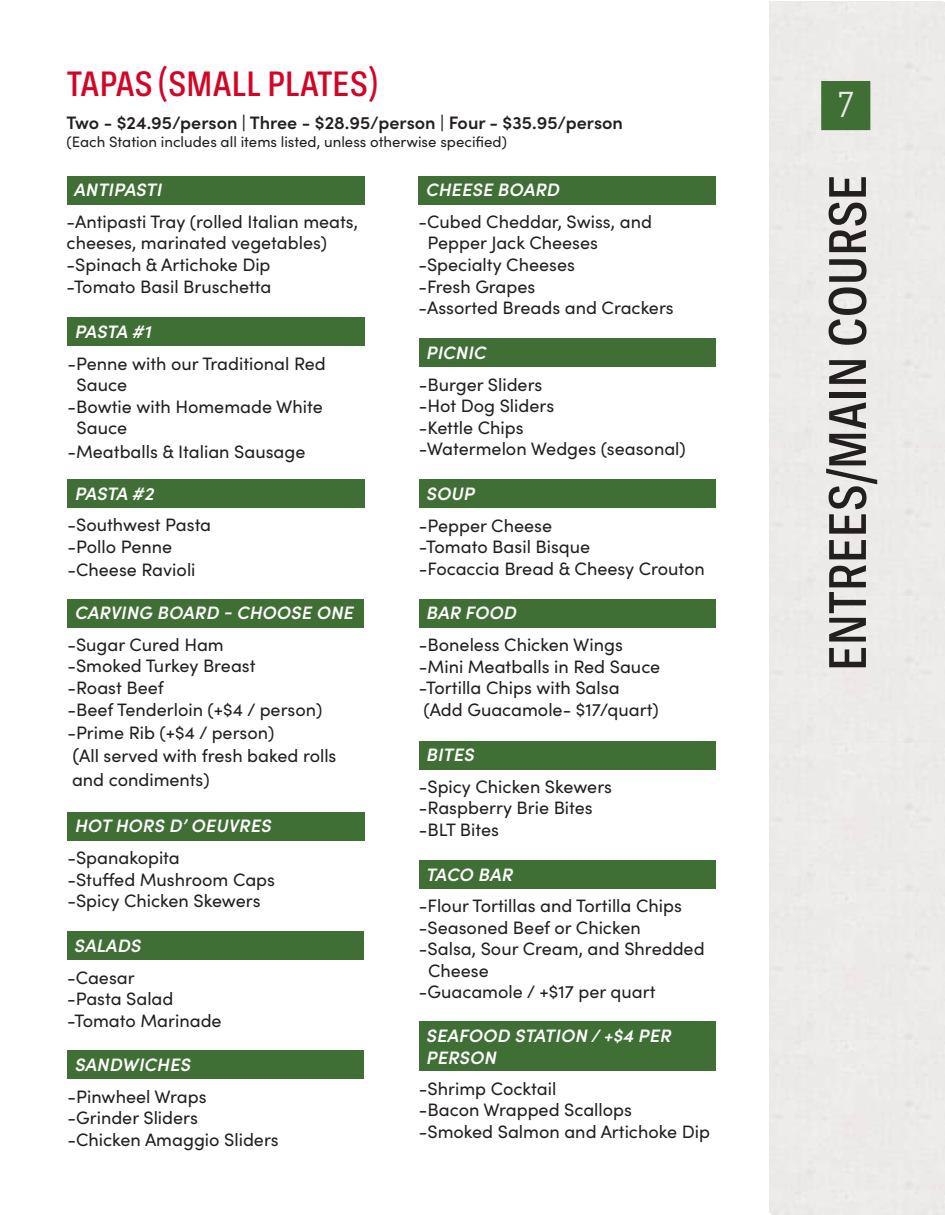
<style>
.page{position:relative;width:945px;height:1215px;background:#fff}
.page>*{position:absolute;margin:0;border:0;box-sizing:border-box;transform-origin:0 0}
.Table_of_Contents{font:500 54px "Ballinger Condensed";color:#231f20}
.t1{font:54px "Abel";color:#231f20}
.Heading{font:500 36px "Ballinger Condensed";color:#d40426}
.t2{font:36px "Abel";color:#ebeae8}
.t3{font:18px/21.6px "Sofia Pro";color:#231f20}
.t4{font:italic 600 18px/21.6px "Sofia Pro";letter-spacing:.01em;color:#fff}
.t5{font:600 18px "Sofia Pro";color:#231f20}
.t6{font:15px "Sofia Pro";color:#231f20}
.s1{font-size:19.5px}
</style>
<div class="page">
<div style="left:918px;top:151px;width:27px;height:150px;background:#ebeae8"></div>
<div style="left:918px;top:892px;width:27px;height:150px;background:#ebeae8"></div>
<div style="left:67px;top:176px;width:297px;height:28px;background:#3f6f35"></div>
<div style="left:419px;top:339px;width:297px;height:28px;background:#3f6f35"></div>
<div style="left:68px;top:1051px;width:296px;height:28px;background:#3f6f35"></div>
<div style="left:67px;top:932px;width:297px;height:28px;background:#3f6f35"></div>
<div style="left:419px;top:480px;width:297px;height:28px;background:#3f6f35"></div>
<div style="left:419px;top:599px;width:297px;height:28px;background:#3f6f35"></div>
<div style="left:419px;top:741px;width:297px;height:28px;background:#3f6f35"></div>
<div style="left:419px;top:860px;width:297px;height:28px;background:#3f6f35"></div>
<div style="left:419px;top:1022px;width:297px;height:49px;background:#3f6f35"></div>
<div style="left:67px;top:318px;width:297px;height:28px;background:#3f6f35"></div>
<div style="left:67px;top:480px;width:297px;height:28px;background:#3f6f35"></div>
<div style="left:67px;top:599px;width:297px;height:28px;background:#3f6f35"></div>
<div style="left:67px;top:812px;width:297px;height:29px;background:#3f6f35"></div>
<div style="left:821px;top:81px;width:49px;height:49px;background:#3f6f35"></div>
<div style="left:418px;top:176px;width:298px;height:28px;background:#3f6f35"></div>
<p class="Heading" style="left:67px;top:64px;width:311px">TAPAS (SMALL PLATES)</p>
<p class="t5" style="left:67px;top:109px;width:558px">Two - $24.95/person | Three - $28.95/person | Four - $35.95/person</p>
<p class="t6" style="left:67px;top:131px;width:442px">(Each Station includes all items listed, unless otherwise specified)</p>
<p class="t4" style="left:73px;top:178px;width:89px">ANTIPASTI</p>
<p class="t3" style="left:67px;top:210px;width:293px">-Antipasti Tray (rolled Italian meats, cheeses, marinated vegetables)</p>
<p class="t3" style="left:67px;top:253px;width:205px">-Spinach &amp; Artichoke Dip</p>
<p class="t3" style="left:67px;top:275px;width:206px">-Tomato Basil Bruschetta</p>
<p class="t4" style="left:74px;top:319px;width:78px">PASTA #1</p>
<p class="t3" style="left:68px;top:352px;width:260px">-Penne with our Traditional Red</p>
<p class="t3" style="left:77px;top:373px;width:52px">Sauce</p>
<p class="t3" style="left:68px;top:395px;width:257px">-Bowtie with Homemade White</p>
<p class="t3" style="left:77px;top:416px;width:52px">Sauce</p>
<p class="t3" style="left:68px;top:440px;width:239px">-Meatballs &amp; Italian Sausage</p>
<p class="t4" style="left:74px;top:481px;width:81px">PASTA #2</p>
<p class="t3" style="left:68px;top:513px;width:145px">-Southwest Pasta</p>
<p class="t3" style="left:68px;top:535px;width:106px">-Pollo Penne</p>
<p class="t3" style="left:68px;top:558px;width:130px">-Cheese Ravioli</p>
<p class="t4" style="left:74px;top:601px;width:280px">CARVING BOARD - CHOOSE ONE</p>
<p class="t3" style="left:68px;top:633px;width:158px">-Sugar Cured Ham</p>
<p class="t3" style="left:68px;top:654px;width:190px">-Smoked Turkey Breast</p>
<p class="t3" style="left:68px;top:676px;width:98px">-Roast Beef</p>
<p class="t3" style="left:68px;top:698px;width:256px">-Beef Tenderloin (+$4 / person)</p>
<p class="t3" style="left:68px;top:721px;width:208px">-Prime Rib (+$4 / person)</p>
<p class="t3" style="left:72px;top:744px;width:266px"><span class="s1">(</span>All served with fresh baked rolls</p>
<p class="t3" style="left:72px;top:768px;width:139px">and condiments)</p>
<p class="t4" style="left:74px;top:814px;width:198px">HOT HORS D’ OEUVRES</p>
<p class="t3" style="left:68px;top:846px;width:114px">-Spanakopita</p>
<p class="t3" style="left:68px;top:868px;width:209px">-Stuffed Mushroom Caps</p>
<p class="t3" style="left:68px;top:889px;width:195px">-Spicy Chicken Skewers</p>
<p class="t4" style="left:74px;top:933px;width:68px">SALADS</p>
<p class="t3" style="left:67px;top:966px;width:69px">-Caesar</p>
<p class="t3" style="left:67px;top:987px;width:108px">-Pasta Salad</p>
<p class="t3" style="left:67px;top:1009px;width:156px">-Tomato Marinade</p>
<p class="t4" style="left:74px;top:1052px;width:118px">SANDWICHES</p>
<p class="t3" style="left:68px;top:1085px;width:141px">-Pinwheel Wraps</p>
<p class="t3" style="left:68px;top:1106px;width:132px">-Grinder Sliders</p>
<p class="t3" style="left:68px;top:1128px;width:213px">-Chicken Amaggio Sliders</p>
<p class="t4" style="left:425px;top:178px;width:135px">CHEESE BOARD</p>
<p class="t3" style="left:418px;top:210px;width:235px">-Cubed Cheddar, Swiss, and</p>
<p class="t3" style="left:428px;top:231px;width:172px">Pepper Jack Cheeses</p>
<p class="t3" style="left:418px;top:253px;width:158px">-Specialty Cheeses</p>
<p class="t3" style="left:418px;top:275px;width:118px">-Fresh Grapes</p>
<p class="t3" style="left:418px;top:296px;width:257px">-Assorted Breads and Crackers</p>
<p class="t4" style="left:426px;top:340px;width:62px">PICNIC</p>
<p class="t3" style="left:419px;top:373px;width:125px">-Burger Sliders</p>
<p class="t3" style="left:419px;top:394px;width:137px">-Hot Dog Sliders</p>
<p class="t3" style="left:419px;top:416px;width:106px">-Kettle Chips</p>
<p class="t3" style="left:419px;top:437px;width:268px">-Watermelon Wedges (seasonal)</p>
<p class="t4" style="left:426px;top:481px;width:50px">SOUP</p>
<p class="t3" style="left:419px;top:514px;width:135px">-Pepper Cheese</p>
<p class="t3" style="left:419px;top:535px;width:173px">-Tomato Basil Bisque</p>
<p class="t3" style="left:419px;top:557px;width:287px">-Focaccia Bread &amp; Cheesy Crouton</p>
<p class="t4" style="left:426px;top:601px;width:92px">BAR FOOD</p>
<p class="t3" style="left:419px;top:633px;width:206px">-Boneless Chicken Wings</p>
<p class="t3" style="left:419px;top:655px;width:243px">-Mini Meatballs in Red Sauce</p>
<p class="t3" style="left:419px;top:676px;width:202px">-Tortilla Chips with Salsa</p>
<p class="t3" style="left:423px;top:698px;width:237px">(Add Guacamole- $17/quart)</p>
<p class="t4" style="left:426px;top:743px;width:50px">BITES</p>
<p class="t3" style="left:419px;top:775px;width:195px">-Spicy Chicken Skewers</p>
<p class="t3" style="left:419px;top:796px;width:175px">-Raspberry Brie Bites</p>
<p class="t3" style="left:419px;top:818px;width:82px">-BLT Bites</p>
<p class="t4" style="left:426px;top:862px;width:88px">TACO BAR</p>
<p class="t3" style="left:419px;top:894px;width:264px">-Flour Tortillas and Tortilla Chips</p>
<p class="t3" style="left:419px;top:915px;width:223px">-Seasoned Beef or Chicken</p>
<p class="t3" style="left:419px;top:937px;width:287px">-Salsa, Sour Cream, and Shredded</p>
<p class="t3" style="left:428px;top:959px;width:62px">Cheese</p>
<p class="t3" style="left:419px;top:980px;width:238px">-Guacamole / +$17 per quart</p>
<p class="t4" style="left:426px;top:1024px;width:247px">SEAFOOD STATION / +$4 PER<br>PERSON</p>
<p class="t3" style="left:419px;top:1077px;width:139px">-Shrimp Cocktail</p>
<p class="t3" style="left:419px;top:1098px;width:215px">-Bacon Wrapped Scallops</p>
<p class="t3" style="left:419px;top:1120px;width:293px">-Smoked Salmon and Artichoke Dip</p>
<p class="t2" style="left:837px;top:82px;width:19px">2</p>
<p class="t2" style="left:837px;top:82px;width:20px">7</p>
<p class="Table_of_Contents" style="left:818px;top:671px;width:498px;rotate:-90deg">ENTREES/MAIN COURSE</p>
<p class="t1" style="left:814px;top:403px;width:230px;rotate:-90deg">PPETIZERS</p>
</div>
